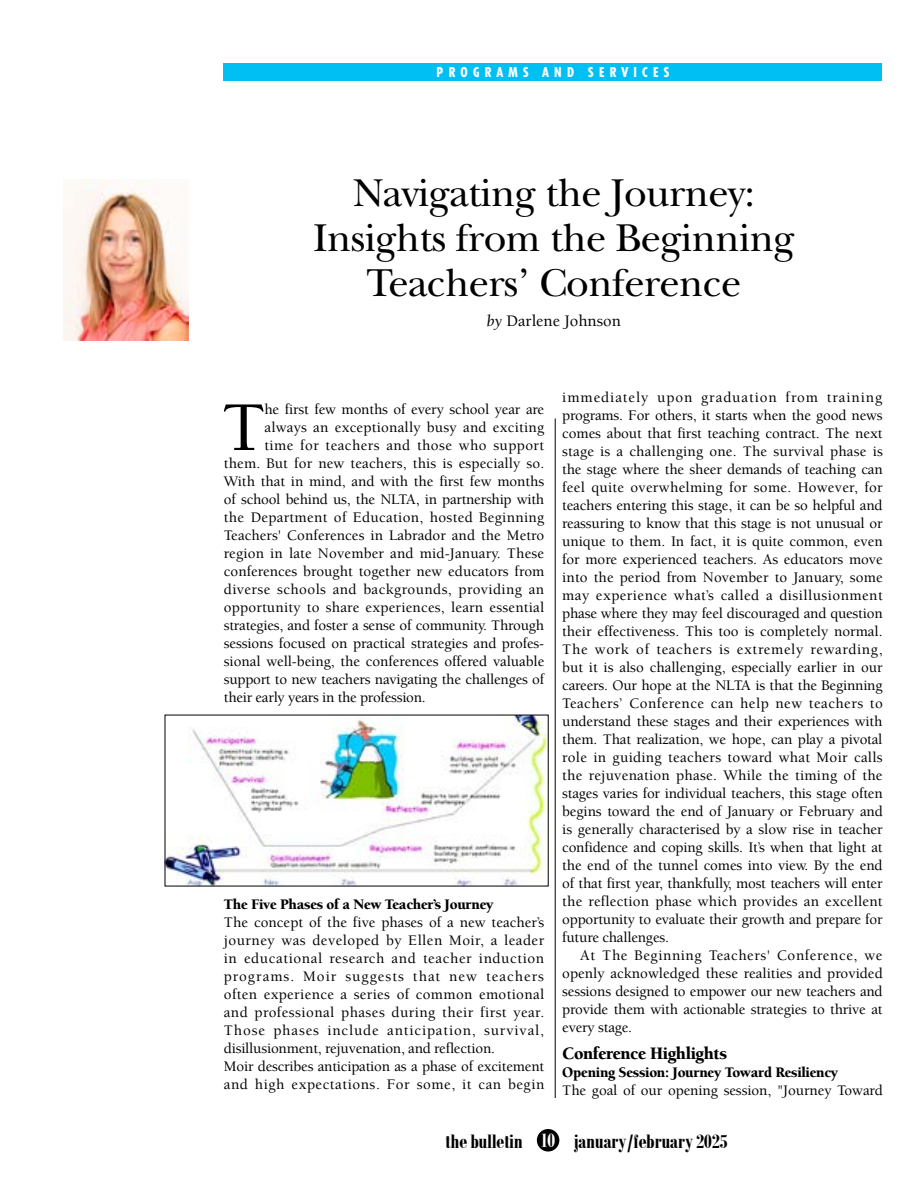
<style>
.page{position:relative;width:918px;height:1188px;background:#fff}
.page>*{position:absolute;margin:0;border:0;box-sizing:border-box;transform-origin:0 0}
.t1{font:500 71.7px "Berkeley Std";color:#000}
.t2{font:40.5px/45px "New Baskerville Std";letter-spacing:-.015em;color:#000;text-align:center}
.t3{font:700 21px "Bodoni MT Condensed";letter-spacing:-.015em;color:#000}
.t4{font:900 18px "Berkeley Std";letter-spacing:-.02em;color:#000}
.t5{font:500 16.5px "Berkeley Std";color:#000}
.t6{font:500 15px/18px "Berkeley Std";letter-spacing:.005em;color:#000;text-align:justify}
.t7{font:500 15px/18px "Berkeley Std";letter-spacing:.03em;color:#000}
.t8{font:500 15px "Berkeley Std";letter-spacing:-.015em;color:#000}
.t9{font:900 15px "Berkeley Std";letter-spacing:-.02em;color:#000}
.t10{font:800 condensed 13.5px "Tempo Std";letter-spacing:.4em;color:#fff}
.s1{font-weight:400;font-style:italic}
.s2{color:#fff}
</style>
<div class="page">
<div style="left:537px;top:1129px;width:22px;height:23px;background:#000;border-radius:50%"></div>
<hr style="left:555px;top:418px;width:1px;height:680px;background:#000">
<div style="left:224px;top:63px;width:658px;height:18px;background:#00c0f3"></div>
<img style="left:63px;top:179px;width:125px;height:161px">
<img style="left:167px;top:717px;width:380px;height:167px">
<p class="t10" style="left:437px;top:64px;width:234px">PROGRAMS AND SERVICES</p>
<h2 class="t2" style="left:313px;top:171px;width:483px">Navigating the Journey:<br>Insights from the Beginning<br>Teachers’ Conference</h2>
<p class="t5" style="left:487px;top:313px;width:136px"><span class="s1">by</span> Darlene Johnson</p>
<h1 class="t1" style="left:222px;top:389px;width:45px">T</h1>
<p class="t6" style="left:264px;top:401px;width:281px">he first few months of every school year are</p>
<p class="t6" style="left:264px;top:419px;width:281px">always an exceptionally busy and exciting</p>
<p class="t7" style="left:264px;top:437px;width:281px">time for teachers and those who support</p>
<p class="t6" style="left:224px;top:455px;width:322px">them. But for new teachers, this is especially so.</p>
<p class="t6" style="left:224px;top:473px;width:322px">With that in mind, and with the first few months</p>
<p class="t8" style="left:224px;top:491px;width:322px">of school behind us, the NLTA, in partnership with</p>
<p class="t6" style="left:224px;top:509px;width:322px">the Department of Education, hosted Beginning</p>
<p class="t6" style="left:224px;top:527px;width:322px">Teachers' Conferences in Labrador and the Metro</p>
<p class="t6" style="left:224px;top:545px;width:322px">region in late November and mid-January. These</p>
<p class="t6" style="left:224px;top:563px;width:322px">conferences brought together new educators from</p>
<p class="t7" style="left:224px;top:581px;width:322px">diverse schools and backgrounds, providing an</p>
<p class="t6" style="left:224px;top:599px;width:322px">opportunity to share experiences, learn essential</p>
<p class="t8" style="left:224px;top:617px;width:322px">strategies, and foster a sense of community. Through</p>
<p class="t6" style="left:224px;top:635px;width:322px">sessions focused on practical strategies and profes-</p>
<p class="t6" style="left:224px;top:653px;width:322px">sional well-being, the conferences offered valuable</p>
<p class="t8" style="left:224px;top:671px;width:322px">support to new teachers navigating the challenges of</p>
<p class="t8" style="left:224px;top:689px;width:203px">their early years in the profession.</p>
<p class="t9" style="left:224px;top:896px;width:271px">The Five Phases of a New Teacher’s Journey</p>
<p class="t7" style="left:224px;top:914px;width:322px">The concept of the five phases of a new teacher’s journey was developed by Ellen Moir, a leader in educational research and teacher induction programs. Moir suggests that new teachers often experience a series of common emotional and professional phases during their first year.<br>Those phases include anticipation, survival, disillusionment, rejuvenation, and reflection.<br>Moir describes anticipation as a phase of excitement and high expectations. For some, it can begin</p>
<p class="t6" style="left:562px;top:389px;width:322px">immediately upon graduation from training programs. For others, it starts when the good news comes about that first teaching contract. The next stage is a challenging one. The survival phase is the stage where the sheer demands of teaching can feel quite overwhelming for some. However, for teachers entering this stage, it can be so helpful and reassuring to know that this stage is not unusual or unique to them. In fact, it is quite common, even for more experienced teachers. As educators move into the period from November to January, some may experience what’s called a disillusionment phase where they may feel discouraged and question their effectiveness. This too is completely normal.<br>The work of teachers is extremely rewarding, but it is also challenging, especially earlier in our careers. Our hope at the NLTA is that the Beginning Teachers’ Conference can help new teachers to understand these stages and their experiences with them. That realization, we hope, can play a pivotal role in guiding teachers toward what Moir calls the rejuvenation phase. While the timing of the stages varies for individual teachers, this stage often begins toward the end of January or February and is generally characterised by a slow rise in teacher confidence and coping skills. It’s when that light at the end of the tunnel comes into view. By the end of that first year, thankfully, most teachers will enter the reflection phase which provides an excellent opportunity to evaluate their growth and prepare for future challenges.</p>
<p class="t6" style="left:562px;top:947px;width:322px;text-indent:18px">At The Beginning Teachers' Conference, we openly acknowledged these realities and provided sessions designed to empower our new teachers and provide them with actionable strategies to thrive at every stage.</p>
<p class="t4" style="left:562px;top:1044px;width:166px">Conference Highlights</p>
<p class="t9" style="left:562px;top:1064px;width:277px">Opening Session: Journey Toward Resiliency</p>
<p class="t6" style="left:562px;top:1082px;width:322px">The goal of our opening session, "Journey Toward</p>
<h3 class="t3" style="left:445px;top:1128px;width:284px">the bulletin <span class="s2">10</span> january/february 2025</h3>
</div>
